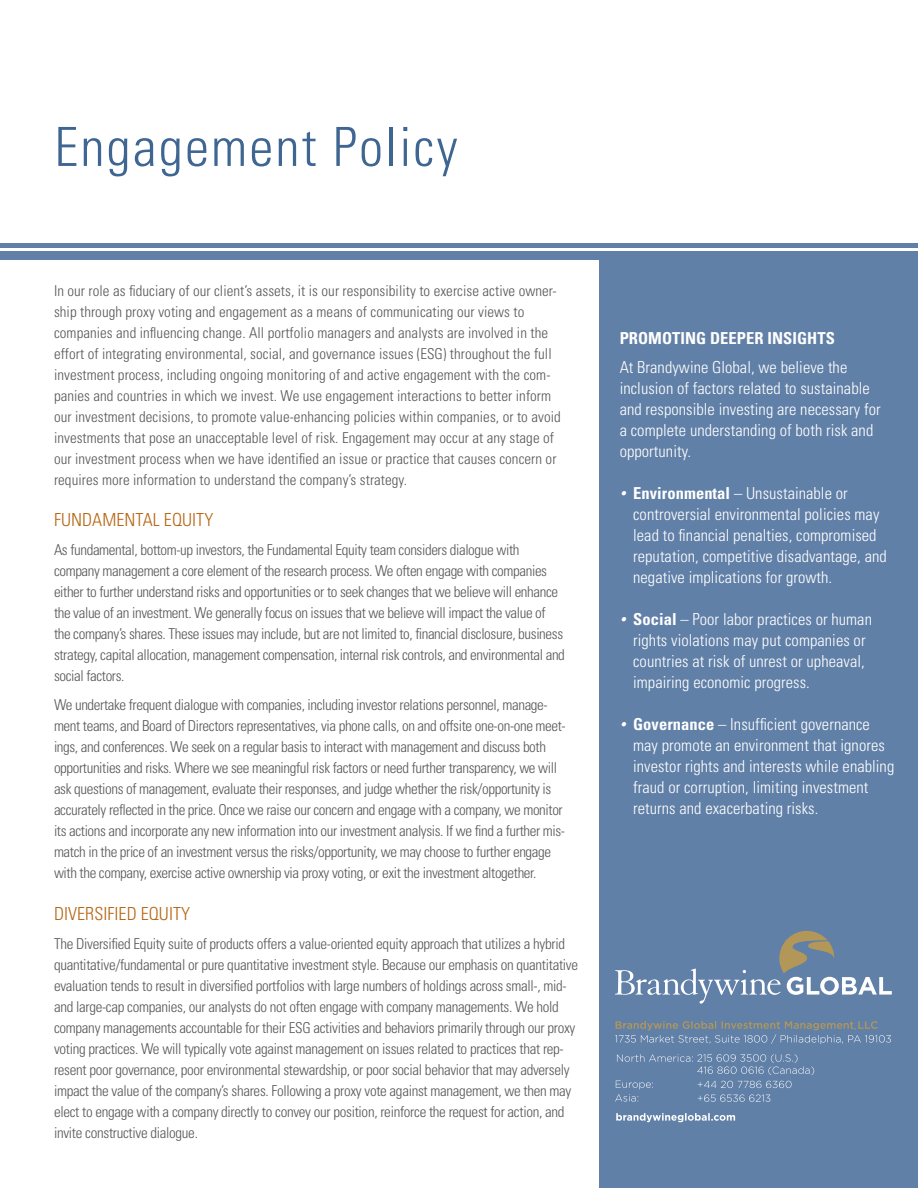
<style>
.page{position:relative;width:918px;height:1188px;background:#fff}
.page>*{position:absolute;margin:0;border:0;box-sizing:border-box;transform-origin:0 0}
.t1{font:300 condensed 54px "Univers LT Std";letter-spacing:.04em;color:#3f6692}
.HEADER_TEXT{font:300 condensed 18px "Univers LT Std";letter-spacing:.005em;color:#b66512}
.Body_Text{font:300 condensed 16.5px/21px "Univers LT Std";letter-spacing:.005em;color:#fff}
.Body_Text-2{font:700 condensed 16.5px "Univers LT Std";letter-spacing:.005em;color:#fff}
.BODY_TEXT{font:300 condensed 15px/21px "Univers LT Std";letter-spacing:-.02em;color:#57585a}
.BODY_TEXT-2{font:300 condensed 15px/21px "Univers LT Std";letter-spacing:.005em;color:#57585a}
.s1{font-family:"Gotham";font-weight:400;font-style:italic;font-stretch:normal}
.s2{font-weight:700}
</style>
<div class="page">
<div style="left:0;top:252px;width:918px;height:8px;background:#6180a7"></div>
<hr style="left:0;top:244px;width:918px;height:4px;background:#6180a7">
<div style="left:599px;top:259px;width:319px;height:929px;background:#6180a7"></div>
<svg style="left:616px;top:1113px;width:119px;height:9px"></svg>
<svg style="left:615px;top:1021px;width:276px;height:23px"></svg>
<svg style="left:615px;top:1081px;width:38px;height:21px"></svg>
<svg style="left:617px;top:1054px;width:197px;height:21px"></svg>
<svg style="left:698px;top:1081px;width:94px;height:7px"></svg>
<svg style="left:698px;top:1094px;width:72px;height:8px"></svg>
<svg style="left:615px;top:931px;width:277px;height:73px"></svg>
<p class="t1" style="left:54px;top:114px;width:405px">Engagement Policy</p>
<p class="BODY_TEXT-2" style="left:54px;top:280px;width:508px">In our role as fiduciary of our client’s assets, it is our responsibility to exercise active owner&shy;ship through proxy voting and engagement as a means of communicating our views to companies and influencing change. All portfolio managers and analysts are involved in the effort of integrating environmental, social, and governance issues (ESG) throughout the full investment process, including ongoing monitoring of and active engagement with the com&shy;panies and countries in which we invest. We use engagement interactions to better inform our investment decisions, to promote value-enhancing policies within companies, or to avoid investments that pose an unacceptable level of risk. Engagement may occur at any stage of our investment process when we have identified an issue or practice that causes concern or requires more information to understand the company’s strategy.</p>
<p class="HEADER_TEXT" style="left:54px;top:509px;width:161px">FUNDAMENTAL EQUITY</p>
<p class="BODY_TEXT" style="left:54px;top:539px;width:512px">As fundamental, bottom-up investors, the Fundamental Equity team considers dialogue with company management a core element of the research process. We often engage with companies either to further understand risks and opportunities or to seek changes that we believe will enhance the value of an investment. We generally focus on issues that we believe will impact the value of the company’s shares. These issues may include, but are not limited to, financial disclosure, business strategy, capital allocation, management compensation, internal risk controls, and environmental and social factors.</p>
<p class="BODY_TEXT" style="left:54px;top:695px;width:513px">We undertake frequent dialogue with companies, including investor relations personnel, manage&shy;ment teams, and Board of Directors representatives, via phone calls, on and offsite one-on-one meet&shy;ings, and conferences. We seek on a regular basis to interact with management and discuss both opportunities and risks. Where we see meaningful risk factors or need further transparency, we will ask questions of management, evaluate their responses, and judge whether the risk/opportunity is accurately reflected in the price. Once we raise our concern and engage with a company, we monitor its actions and incorporate any new information into our investment analysis. If we find a further mis&shy;match in the price of an investment versus the risks/opportunity, we may choose to further engage with the company, exercise active ownership via proxy voting, or exit the investment altogether.</p>
<p class="HEADER_TEXT" style="left:54px;top:902px;width:138px">DIVERSIFIED EQUITY</p>
<p class="BODY_TEXT" style="left:54px;top:933px;width:526px">The Diversified Equity suite of products offers a value-oriented equity approach that utilizes a hybrid quantitative/fundamental or pure quantitative investment style. Because our emphasis on quantitative evaluation tends to result in diversified portfolios with large numbers of holdings across small-, mid&shy;and large-cap companies, our analysts do not often engage with company managements. We hold company managements accountable for their ESG activities and behaviors primarily through our proxy voting practices. We will typically vote against management on issues related to practices that rep&shy;resent poor governance, poor environmental stewardship, or poor social behavior that may adversely impact the value of the company’s shares. Following a proxy vote against management, we then may elect to engage with a company directly to convey our position, reinforce the request for action, and invite constructive dialogue.</p>
<p class="Body_Text-2" style="left:620px;top:328px;width:217px">PROMOTING DEEPER INSIGHTS</p>
<p class="Body_Text" style="left:620px;top:357px;width:263px">At Brandywine Global, we believe the inclusion of factors related to sustainable and responsible investing are necessary for a complete understanding of both risk and opportunity.</p>
<p class="Body_Text" style="left:633px;top:483px;width:255px;text-indent:-14px"><span class="s1">•</span> <span class="s2">Environmental</span> – Unsustainable or controversial environmental policies may lead to financial penalties, compromised reputation, competitive disadvantage, and negative implications for growth.</p>
<p class="Body_Text" style="left:633px;top:609px;width:240px;text-indent:-14px"><span class="s1">•</span> <span class="s2">Social</span> – Poor labor practices or human rights violations may put companies or countries at risk of unrest or upheaval, impairing economic progress.</p>
<p class="Body_Text" style="left:633px;top:714px;width:263px;text-indent:-14px"><span class="s1">•</span> <span class="s2">Governance</span> – Insufficient governance may promote an environment that ignores investor rights and interests while enabling fraud or corruption, limiting investment returns and exacerbating risks.</p>
</div>
